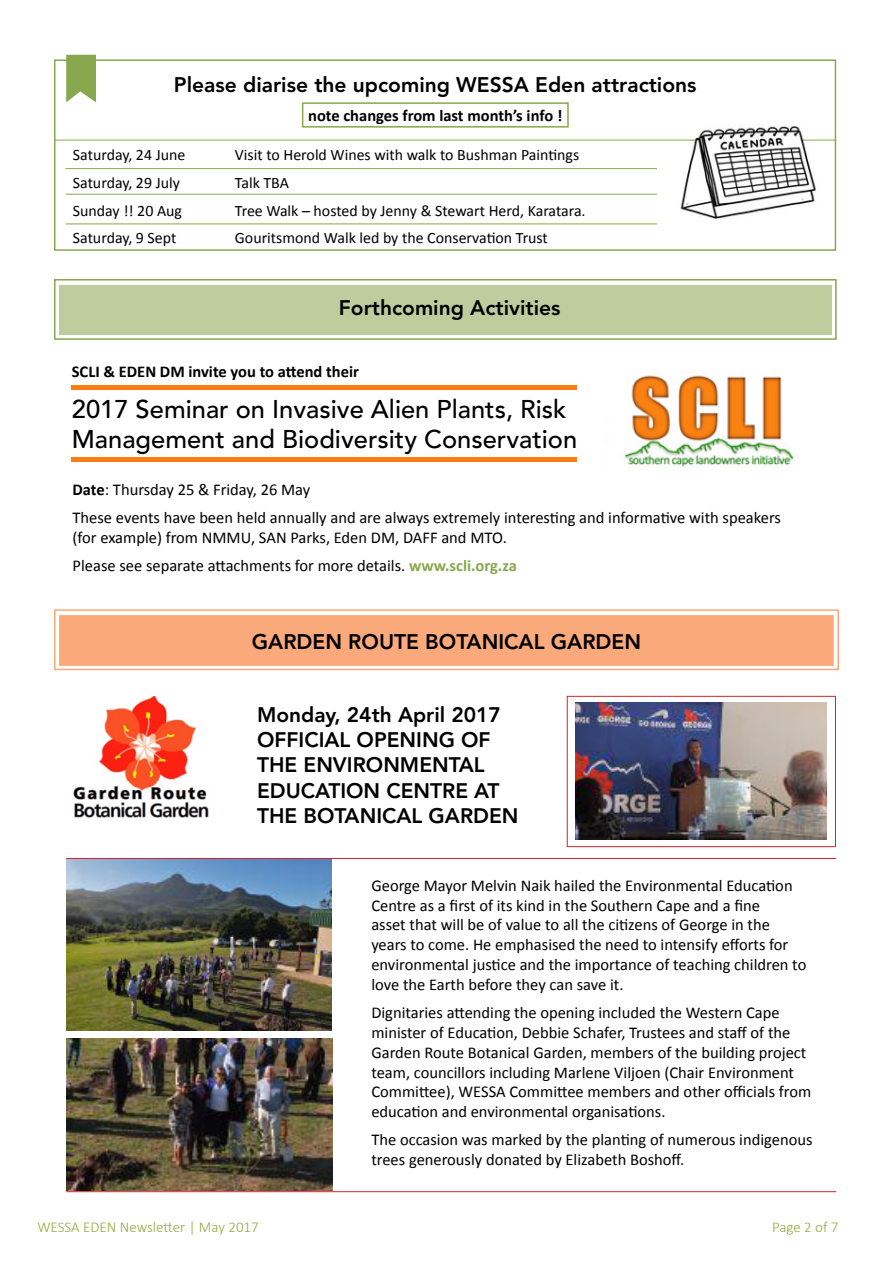
<style>
.page{position:relative;width:893px;height:1263px;background:#fff}
.page>*{position:absolute;margin:0;border:0;box-sizing:border-box;transform-origin:0 0}
.t1{font:500 25.5px/30.6px "Avenir LT Std";color:#000}
.t2{font:800 21px "Avenir LT Std";color:#000}
.t3{font:800 20.85px/25px "Avenir LT Std";color:#000}
.t4{font:16.5px/19.8px "Calibri";color:#000}
.t5{font:700 16.5px "Calibri";color:#000}
.t6{font:15.9px "Calibri";color:#000}
.t7{font:300 15px "Calibri";color:#93a83d}
.s1{font-weight:700}
.s2{font-weight:700;color:#87a84d}
</style>
<div class="page">
<div style="left:54px;top:59px;width:782px;height:192px;border:2px solid #87a84d"></div>
<hr style="left:65px;top:168px;width:592px;height:1px;background:#87a84d">
<hr style="left:65px;top:194px;width:592px;height:1px;background:#87a84d">
<hr style="left:65px;top:224px;width:592px;height:1px;background:#87a84d">
<hr style="left:54px;top:140px;width:643px;height:1px;background:#87a84d">
<hr style="left:801px;top:140px;width:35px;height:1px;background:#87a84d">
<svg style="left:66px;top:55px;width:30px;height:47px"></svg>
<div style="left:302px;top:102px;width:267px;height:26px;border:2px solid #87a84d"></div>
<div style="left:59px;top:286px;width:773px;height:49px;background:#bfcc9d"></div>
<div style="left:54px;top:279px;width:783px;height:61px;border:2px solid #87a84d"></div>
<img style="left:619px;top:375px;width:175px;height:94px">
<div style="left:72px;top:457px;width:505px;height:5px;background:#fb7c11"></div>
<div style="left:72px;top:385px;width:505px;height:5px;background:#fb7c11"></div>
<div style="left:59px;top:615px;width:775px;height:51px;background:#f9a97a;border:2px solid #f9a97a"></div>
<div style="left:54px;top:609px;width:785px;height:61px;border:2px solid #f9a97a"></div>
<div style="left:567px;top:696px;width:269px;height:151px;border:1px solid #d2232a"></div>
<img style="left:73px;top:696px;width:136px;height:122px">
<img style="left:575px;top:703px;width:252px;height:136px">
<hr style="left:66px;top:1191px;width:770px;height:1px;background:#d2232a">
<img style="left:66px;top:859px;width:266px;height:172px">
<img style="left:66px;top:1039px;width:267px;height:152px">
<img style="left:674px;top:126px;width:150px;height:93px">
<hr style="left:66px;top:858px;width:770px;height:1px;background:#d2232a">
<p class="t2" style="left:174px;top:72px;width:524px">Please diarise the upcoming WESSA Eden attractions</p>
<p class="t5" style="left:308px;top:103px;width:256px">note changes from last month’s info !</p>
<p class="t6" style="left:73px;top:144px;width:114px">Saturday, 24 June</p>
<p class="t6" style="left:235px;top:144px;width:346px">Visit to Herold Wines with walk to Bushman Paintings</p>
<p class="t6" style="left:73px;top:172px;width:109px">Saturday, 29 July</p>
<p class="t6" style="left:235px;top:172px;width:56px">Talk TBA</p>
<p class="t6" style="left:73px;top:199px;width:111px">Sunday !! 20 Aug</p>
<p class="t6" style="left:235px;top:199px;width:352px">Tree Walk – hosted by Jenny &amp; Stewart Herd, Karatara.</p>
<p class="t6" style="left:73px;top:227px;width:105px">Saturday, 9 Sept</p>
<p class="t6" style="left:235px;top:227px;width:315px">Gouritsmond Walk led by the Conservation Trust</p>
<p class="t2" style="left:339px;top:296px;width:223px">Forthcoming Activities</p>
<p class="t5" style="left:72px;top:360px;width:289px">SCLI &amp; EDEN DM invite you to attend their</p>
<h1 class="t1" style="left:72px;top:394px;width:507px">2017 Seminar on Invasive Alien Plants, Risk<br>Management and Biodiversity Conservation</h1>
<p class="t4" style="left:73px;top:475px;width:710px;line-height:28.3px"><span class="s1">Date</span>: Thursday 25 &amp; Friday, 26 May<br>These events have been held annually and are always extremely interesting and informative with speakers</p>
<p class="t4" style="left:73px;top:523px;width:446px;line-height:28.3px">(for example) from NMMU, SAN Parks, Eden DM, DAFF and MTO.<br>Please see separate attachments for more details. <span class="s2">www.scli.org.za</span></p>
<p class="t2" style="left:252px;top:629px;width:391px">GARDEN ROUTE BOTANICAL GARDEN</p>
<p class="t3" style="left:257px;top:702px;width:263px">Monday, 24th April 2017<br>OFFICIAL OPENING OF<br>THE ENVIRONMENTAL<br>EDUCATION CENTRE AT<br>THE BOTANICAL GARDEN</p>
<p class="t4" style="left:371px;top:875px;width:436px">George Mayor Melvin Naik hailed the Environmental Education Centre as a first of its kind in the Southern Cape and a fine<br>asset that will be of value to all the citizens of George in the years to come. He emphasised the need to intensify efforts for environmental justice and the importance of teaching children to love the Earth before they can save it.</p>
<p class="t4" style="left:371px;top:1002px;width:441px">Dignitaries attending the opening included the Western Cape minister of Education, Debbie Schafer, Trustees and staff of the Garden Route Botanical Garden, members of the building project team, councillors including Marlene Viljoen (Chair Environment Committee), WESSA Committee members and other officials from education and environmental organisations.</p>
<p class="t4" style="left:371px;top:1130px;width:443px">The occasion was marked by the planting of numerous indigenous trees generously donated by Elizabeth Boshoff.</p>
<p class="t7" style="left:37px;top:1217px;width:223px">WESSA EDEN Newsletter | May 2017</p>
<p class="t7" style="left:772px;top:1217px;width:68px">Page 2 of 7</p>
</div>
